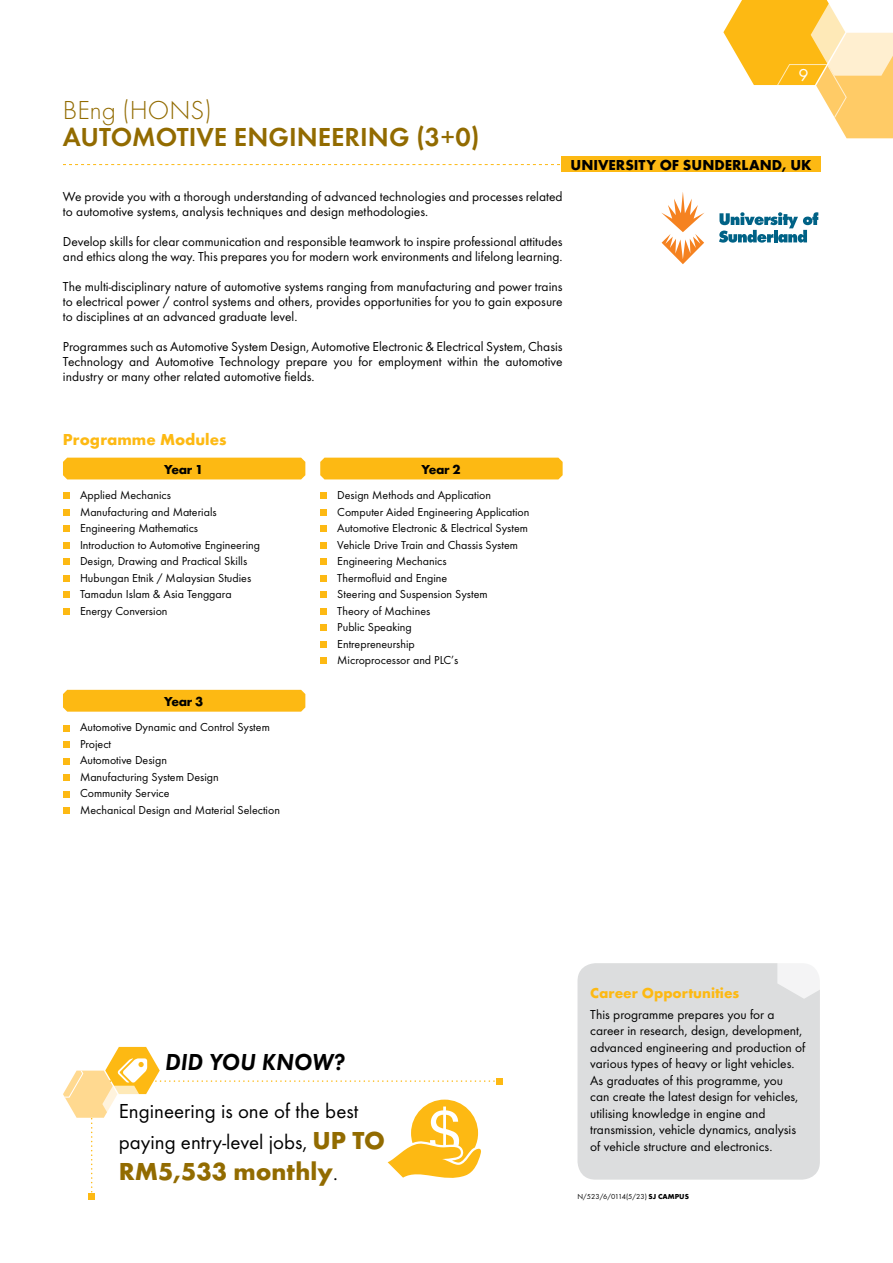
<style>
.page{position:relative;width:893px;height:1263px;background:#fff}
.page>*{position:absolute;margin:0;border:0;box-sizing:border-box;transform-origin:0 0}
.t1{font:600 27px "Futura T";color:#926b00}
.t2{font:300 27px "Futura T";color:#926b00}
.t3{font:700 25.5px "Futura T";color:#926b00}
.t4{font:italic 600 24px "Futura T";color:#000}
.t5{font:21px/30.6px "Futura T";color:#000}
.t6{font:18px "Futura T";color:#fff}
.t7{font:700 16.5px "Futura T";color:#fdb913}
.t8{font:700 15px "Futura T";color:#000}
.t9{font:700 15px "Futura T";color:#fdb913}
.t10{font:13.5px/16.5px "Futura T";color:#000}
.t11{font:700 13.5px "Futura T";letter-spacing:-.06em;color:#000}
.t12{font:12px/16.5px "Futura T";color:#000}
.t13{font:7.5px "Futura T";letter-spacing:-.035em;color:#000}
.s1{font-weight:700;font-size:25.5px;color:#926b00}
.s2{font-weight:400;font-size:21px;color:#000}
.s3{font-weight:700}
</style>
<div class="page">
<svg style="left:723px;top:0;width:170px;height:138px"></svg>
<svg style="left:63px;top:164px;width:497px;height:1px"></svg>
<div style="left:561px;top:157px;width:259px;height:15px;background:#fdb913"></div>
<div style="left:63px;top:492px;width:7px;height:7px;background:#fdb913"></div>
<div style="left:63px;top:509px;width:7px;height:7px;background:#fdb913"></div>
<div style="left:63px;top:525px;width:7px;height:7px;background:#fdb913"></div>
<div style="left:63px;top:542px;width:7px;height:7px;background:#fdb913"></div>
<div style="left:63px;top:558px;width:7px;height:7px;background:#fdb913"></div>
<div style="left:63px;top:575px;width:7px;height:7px;background:#fdb913"></div>
<div style="left:63px;top:591px;width:7px;height:7px;background:#fdb913"></div>
<div style="left:63px;top:608px;width:7px;height:7px;background:#fdb913"></div>
<div style="left:63px;top:458px;width:242px;height:21px;background:#fdb913"></div>
<div style="left:63px;top:724px;width:7px;height:7px;background:#fdb913"></div>
<div style="left:63px;top:741px;width:7px;height:7px;background:#fdb913"></div>
<div style="left:63px;top:757px;width:7px;height:7px;background:#fdb913"></div>
<div style="left:63px;top:774px;width:7px;height:7px;background:#fdb913"></div>
<div style="left:63px;top:790px;width:7px;height:7px;background:#fdb913"></div>
<div style="left:63px;top:807px;width:7px;height:7px;background:#fdb913"></div>
<div style="left:63px;top:690px;width:242px;height:22px;background:#fdb913"></div>
<div style="left:320px;top:492px;width:7px;height:7px;background:#fdb913"></div>
<div style="left:320px;top:509px;width:7px;height:7px;background:#fdb913"></div>
<div style="left:320px;top:525px;width:7px;height:7px;background:#fdb913"></div>
<div style="left:320px;top:542px;width:7px;height:7px;background:#fdb913"></div>
<div style="left:320px;top:558px;width:7px;height:7px;background:#fdb913"></div>
<div style="left:320px;top:575px;width:7px;height:7px;background:#fdb913"></div>
<div style="left:320px;top:591px;width:7px;height:7px;background:#fdb913"></div>
<div style="left:320px;top:608px;width:7px;height:7px;background:#fdb913"></div>
<div style="left:320px;top:624px;width:7px;height:7px;background:#fdb913"></div>
<div style="left:320px;top:641px;width:7px;height:7px;background:#fdb913"></div>
<div style="left:320px;top:657px;width:7px;height:7px;background:#fdb913"></div>
<div style="left:320px;top:458px;width:243px;height:21px;background:#fdb913"></div>
<div style="left:577px;top:963px;width:243px;height:216px;background:#dcddde;border-radius:18px"></div>
<svg style="left:777px;top:963px;width:43px;height:36px"></svg>
<svg style="left:661px;top:192px;width:43px;height:72px"></svg>
<svg style="left:719px;top:212px;width:99px;height:31px"></svg>
<svg style="left:63px;top:1047px;width:439px;height:152px"></svg>
<h1 class="t2" style="left:63px;top:94px;width:150px">BENG (HONS)</h1>
<h1 class="t1" style="left:63px;top:121px;width:418px">AUTOMOTIVE ENG INEERING (3+0)</h1>
<p class="t10" style="left:63px;top:189px;width:501px;line-height:15px">We provide you with a thorough understanding of advanced technologies and processes related to automotive systems, analysis techniques and design methodologies.</p>
<p class="t10" style="left:63px;top:234px;width:501px;line-height:15px">Develop skills for clear communication and responsible teamwork to inspire professional attitudes and ethics along the way. This prepares you for modern work environments and lifelong learning.</p>
<p class="t10" style="left:63px;top:279px;width:501px;line-height:15px;text-align:justify">The multi-disciplinary nature of automotive systems ranging from manufacturing and power trains to electrical power / control systems and others, provides opportunities for you to gain exposure to disciplines at an advanced graduate level.</p>
<p class="t10" style="left:63px;top:339px;width:501px;line-height:15px;text-align:justify">Programmes such as Automotive System Design, Automotive Electronic &amp; Electrical System, Chasis Technology and Automotive Technology prepare you for employment within the automotive industry or many other related automotive fields.</p>
<h3 class="t6" style="left:799px;top:64px;width:12px">9</h3>
<p class="t8" style="left:570px;top:156px;width:232px">University of Sunderland, UK</p>
<p class="t7" style="left:63px;top:430px;width:165px">Programme Modules</p>
<p class="t11" style="left:164px;top:461px;width:41px">Year 1</p>
<p class="t12" style="left:80px;top:487px;width:182px">Applied Mechanics<br>Manufacturing and Materials<br>Engineering Mathematics<br>Introduction to Automotive Engineering<br>Design, Drawing and Practical Skills<br>Hubungan Etnik / Malaysian Studies<br>Tamadun Islam &amp; Asia Tenggara<br>Energy Conversion</p>
<p class="t11" style="left:164px;top:693px;width:41px">Year 3</p>
<p class="t12" style="left:80px;top:719px;width:201px">Automotive Dynamic and Control System<br>Project<br>Automotive Design<br>Manufacturing System Design<br>Community Service<br>Mechanical Design and Material Selection</p>
<p class="t11" style="left:421px;top:461px;width:41px">Year 2</p>
<p class="t12" style="left:337px;top:487px;width:194px">Design Methods and Application<br>Computer Aided Engineering Application<br>Automotive Electronic &amp; Electrical System<br>Vehicle Drive Train and Chassis System<br>Engineering Mechanics<br>Thermofluid and Engine<br>Steering and Suspension System<br>Theory of Machines<br>Public Speaking<br>Entrepreneurship<br>Microprocessor and PLC’s</p>
<h3 class="t4" style="left:165px;top:1048px;width:181px">DID YOU KNOW?</h3>
<h3 class="t5" style="left:119px;top:1096px;width:266px">Engineering is one of the best paying entry-level jobs, <span class="s1">UP TO</span></h3>
<h2 class="t3" style="left:119px;top:1156px;width:220px">RM5,533 monthly<span class="s2">.</span></h2>
<p class="t9" style="left:590px;top:984px;width:151px">Career Opportunities</p>
<p class="t10" style="left:590px;top:1006px;width:217px">This programme prepares you for a career in research, design, development, advanced engineering and production of various types of heavy or light vehicles.<br>As graduates of this programme, you can create the latest design for vehicles, utilising knowledge in engine and transmission, vehicle dynamics, analysis of vehicle structure and electronics.</p>
<p class="t13" style="left:577px;top:1192px;width:87px">N/523/6/0114(5/23) <span class="s3">SJ CAMPUS</span></p>
</div>
